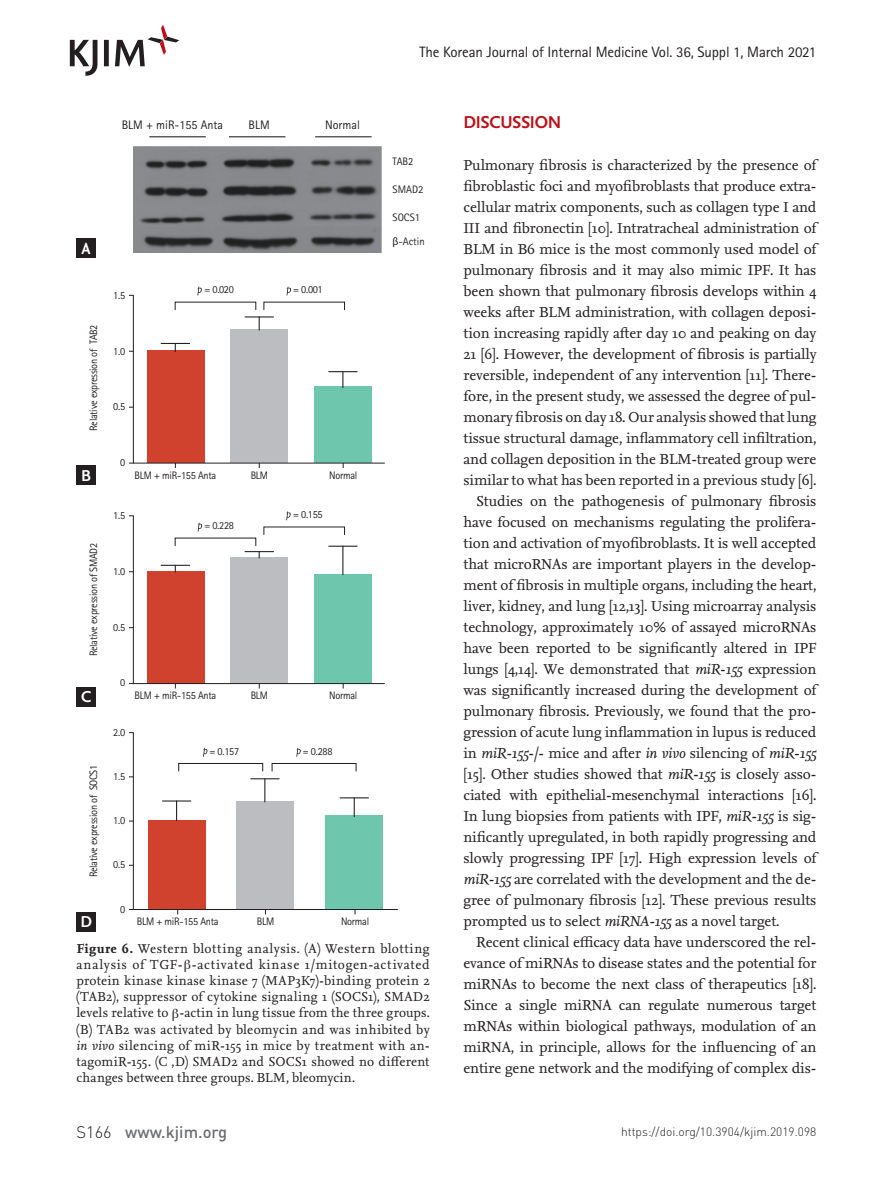
<style>
.page{position:relative;width:893px;height:1191px;background:#fff}
.page>*{position:absolute;margin:0;border:0;box-sizing:border-box;transform-origin:0 0}
.제목1{font:700 18px "Nexus Sans";letter-spacing:-.015em;color:#bb1018}
.t1{font:500 16.5px "DIN Pro";color:#6c6d70}
.t2{font:300 16.5px "DIN Pro";color:#231f20}
.t3{font:700 16.5px "Nexus Sans";color:#fff}
.들였쓰기_본문{font:15px/21px "Nexus Serif";letter-spacing:-.01em;color:#231f20;text-align:justify}
.본문첫단락{font:15px/21px "Nexus Serif";letter-spacing:-.01em;color:#231f20;text-align:justify}
.t4{font:15px "Rotis Sans Serif Std";letter-spacing:-.01em;color:#231f20}
.그림설명{font:13.5px/16.2px "Nexus Serif";letter-spacing:.005em;color:#231f20;text-align:justify}
.t5{font:12.3px "Rotis Sans Serif Std";color:#231f20}
.t6{font:300 12px "DIN Pro";color:#231f20}
.t7{font:10.8px "Rotis Sans Serif Std";letter-spacing:-.025em;color:#231f20;scale:.95 1}
.t8{font:10.8px "Rotis Sans Serif Std";letter-spacing:-.025em;color:#231f20}
.s1{font-family:"Myriad Pro"}
.s2{font-weight:700}
.s3{font-style:italic}
</style>
<div class="page">
<svg style="left:70px;top:25px;width:109px;height:51px"></svg>
<hr style="left:149px;top:136px;width:57px;height:1px;background:#231f20">
<hr style="left:229px;top:136px;width:56px;height:1px;background:#231f20">
<hr style="left:315px;top:136px;width:57px;height:1px;background:#231f20">
<img style="left:133px;top:146px;width:248px;height:107px">
<svg style="left:133px;top:294px;width:252px;height:170px"></svg>
<svg style="left:329px;top:371px;width:28px;height:16px"></svg>
<svg style="left:245px;top:316px;width:28px;height:14px"></svg>
<svg style="left:161px;top:343px;width:29px;height:8px"></svg>
<svg style="left:133px;top:515px;width:252px;height:169px"></svg>
<svg style="left:342px;top:547px;width:1px;height:28px"></svg>
<hr style="left:329px;top:545px;width:28px;height:2px;background:#231f20">
<svg style="left:245px;top:551px;width:28px;height:7px"></svg>
<svg style="left:161px;top:565px;width:29px;height:7px"></svg>
<svg style="left:133px;top:732px;width:265px;height:178px"></svg>
<div style="left:178px;top:763px;width:85px;height:8px;border:1px solid #231f20"></div>
<svg style="left:340px;top:797px;width:28px;height:19px"></svg>
<svg style="left:251px;top:778px;width:28px;height:24px"></svg>
<svg style="left:162px;top:800px;width:29px;height:20px"></svg>
<div style="left:272px;top:763px;width:84px;height:8px;border:1px solid #231f20"></div>
<svg style="left:197px;top:287px;width:5px;height:8px"></svg>
<svg style="left:287px;top:287px;width:4px;height:8px"></svg>
<svg style="left:198px;top:522px;width:4px;height:9px"></svg>
<svg style="left:203px;top:748px;width:4px;height:8px"></svg>
<svg style="left:296px;top:748px;width:5px;height:8px"></svg>
<svg style="left:286px;top:511px;width:5px;height:9px"></svg>
<div style="left:76px;top:466px;width:20px;height:19px;background:#231f20"></div>
<div style="left:77px;top:239px;width:19px;height:19px;background:#231f20"></div>
<div style="left:77px;top:687px;width:19px;height:19px;background:#231f20"></div>
<div style="left:77px;top:912px;width:19px;height:19px;background:#231f20"></div>
<p class="t4" style="left:420px;top:43px;width:398px">The Korean Journal of Internal Medicine Vol. 36, Suppl 1, March 2021</p>
<p class="t5" style="left:122px;top:117px;width:103px">BLM + miR-155 Anta</p>
<p class="t5" style="left:249px;top:117px;width:23px">BLM</p>
<p class="t5" style="left:325px;top:117px;width:36px">Normal</p>
<p class="t3" style="left:82px;top:238px;width:11px">A</p>
<p class="t7" style="left:87px;top:431px;width:114px;rotate:-90deg">Relative expression of TAB2</p>
<p class="t3" style="left:81px;top:465px;width:12px">B</p>
<p class="t7" style="left:87px;top:656px;width:121px;rotate:-90deg">Relative expression of SMAD2</p>
<p class="t3" style="left:81px;top:686px;width:12px">C</p>
<p class="t7" style="left:87px;top:877px;width:120px;rotate:-90deg">Relative expression of SOCS1</p>
<p class="t3" style="left:80px;top:911px;width:13px">D</p>
<p class="t7" style="left:113px;top:289px;width:14px">1.5</p>
<p class="t7" style="left:113px;top:344px;width:14px">1.0</p>
<p class="t7" style="left:204px;top:283px;width:33px">= 0.020</p>
<p class="t7" style="left:293px;top:283px;width:32px">= 0.001</p>
<p class="t7" style="left:113px;top:400px;width:14px">0.5</p>
<p class="t7" style="left:120px;top:456px;width:7px">0</p>
<p class="t7" style="left:135px;top:469px;width:87px">BLM + miR-155 Anta</p>
<p class="t7" style="left:251px;top:469px;width:20px">BLM</p>
<p class="t7" style="left:329px;top:469px;width:31px">Normal</p>
<p class="t7" style="left:113px;top:509px;width:14px">1.5</p>
<p class="t7" style="left:204px;top:519px;width:33px">= 0.228</p>
<p class="t7" style="left:293px;top:508px;width:33px">= 0.155</p>
<p class="t7" style="left:113px;top:565px;width:14px">1.0</p>
<p class="t7" style="left:113px;top:620px;width:14px">0.5</p>
<p class="t7" style="left:120px;top:676px;width:7px">0</p>
<p class="t7" style="left:135px;top:689px;width:87px">BLM + miR-155 Anta</p>
<p class="t7" style="left:251px;top:689px;width:20px">BLM</p>
<p class="t7" style="left:329px;top:689px;width:31px">Normal</p>
<p class="t7" style="left:113px;top:726px;width:14px">2.0</p>
<p class="t7" style="left:113px;top:770px;width:14px">1.5</p>
<p class="t7" style="left:113px;top:814px;width:14px">1.0</p>
<p class="t7" style="left:113px;top:858px;width:14px">0.5</p>
<p class="t7" style="left:120px;top:902px;width:7px">0</p>
<p class="t7" style="left:210px;top:744px;width:33px">= 0.157</p>
<p class="t7" style="left:303px;top:744px;width:33px">= 0.288</p>
<p class="t7" style="left:137px;top:915px;width:87px">BLM + miR-155 Anta</p>
<p class="t7" style="left:257px;top:915px;width:20px">BLM</p>
<p class="t7" style="left:341px;top:915px;width:31px">Normal</p>
<p class="t8" style="left:393px;top:155px;width:23px">TAB2</p>
<p class="t8" style="left:393px;top:183px;width:32px">SMAD2</p>
<p class="t8" style="left:393px;top:211px;width:29px">SOCS1</p>
<p class="t8" style="left:393px;top:235px;width:34px"><span class="s1">β</span>-Actin</p>
<p class="그림설명" style="left:77px;top:939px;width:355px"><span class="s2">Figure 6.</span> Western blotting analysis. (A) Western blotting analysis of TGF- -activated kinase 1/mitogen-activated protein kinase kinase kinase 7 (MAP3K7)-binding protein 2 (TAB2), suppressor of cytokine signaling 1 (SOCS1), SMAD2 levels relative to -actin in lung tissue from the three groups. (B) TAB2 was activated by bleomycin and was inhibited by <span class="s3">in vivo</span> silencing of miR-155 in mice by treatment with an&shy;tagomiR-155. (C ,D) SMAD2 and SOCS1 showed no different changes between three groups. BLM, bleomycin.</p>
<p class="제목1" style="left:463px;top:110px;width:99px">DISCUSSION</p>
<p class="본문첫단락" style="left:463px;top:154px;width:354px">Pulmonary fibrosis is characterized by the presence of fibroblastic foci and myofibroblasts that produce extra&shy;cellular matrix components, such as collagen type I and III and fibronectin [10]. Intratracheal administration of BLM in B6 mice is the most commonly used model of pulmonary fibrosis and it may also mimic IPF. It has been shown that pulmonary fibrosis develops within 4 weeks after BLM administration, with collagen deposi&shy;tion increasing rapidly after day 10 and peaking on day 21 [6]. However, the development of fibrosis is partially reversible, independent of any intervention [11]. There&shy;fore, in the present study, we assessed the degree of pul&shy;monary fibrosis on day 18. Our analysis showed that lung tissue structural damage, inflammatory cell infiltration, and collagen deposition in the BLM-treated group were similar to what has been reported in a previous study [6].</p>
<p class="들였쓰기_본문" style="left:463px;top:490px;width:354px;text-indent:13px">Studies on the pathogenesis of pulmonary fibrosis have focused on mechanisms regulating the prolifera&shy;tion and activation of myofibroblasts. It is well accepted that microRNAs are important players in the develop&shy;ment of fibrosis in multiple organs, including the heart, liver, kidney, and lung [12,13]. Using microarray analysis technology, approximately 10% of assayed microRNAs have been reported to be significantly altered in IPF lungs [4,14]. We demonstrated that <span class="s3">miR-155</span> expression was significantly increased during the development of pulmonary fibrosis. Previously, we found that the pro&shy;gression of acute lung inflammation in lupus is reduced in <span class="s3">miR-155</span>-/- mice and after <span class="s3">in vivo</span> silencing of <span class="s3">miR-155 </span>[15]. Other studies showed that <span class="s3">miR-155</span> is closely asso&shy;ciated with epithelial-mesenchymal interactions [16].<br>In lung biopsies from patients with IPF, <span class="s3">miR-155</span> is sig&shy;nificantly upregulated, in both rapidly progressing and slowly progressing IPF [17]. High expression levels of <span class="s3">miR-155</span> are correlated with the development and the de&shy;gree of pulmonary fibrosis [12]. These previous results prompted us to select <span class="s3">miRNA-155</span> as a novel target.</p>
<p class="들였쓰기_본문" style="left:463px;top:931px;width:354px;text-indent:13px">Recent clinical efficacy data have underscored the rel&shy;evance of miRNAs to disease states and the potential for miRNAs to become the next class of therapeutics [18].<br>Since a single miRNA can regulate numerous target mRNAs within biological pathways, modulation of an miRNA, in principle, allows for the influencing of an entire gene network and the modifying of complex dis-</p>
<p class="t2" style="left:77px;top:1120px;width:37px">S166</p>
<p class="t1" style="left:125px;top:1120px;width:104px">www.kjim.org</p>
<p class="t6" style="left:621px;top:1123px;width:197px">https://doi.org/10.3904/kjim.2019.098</p>
</div>
